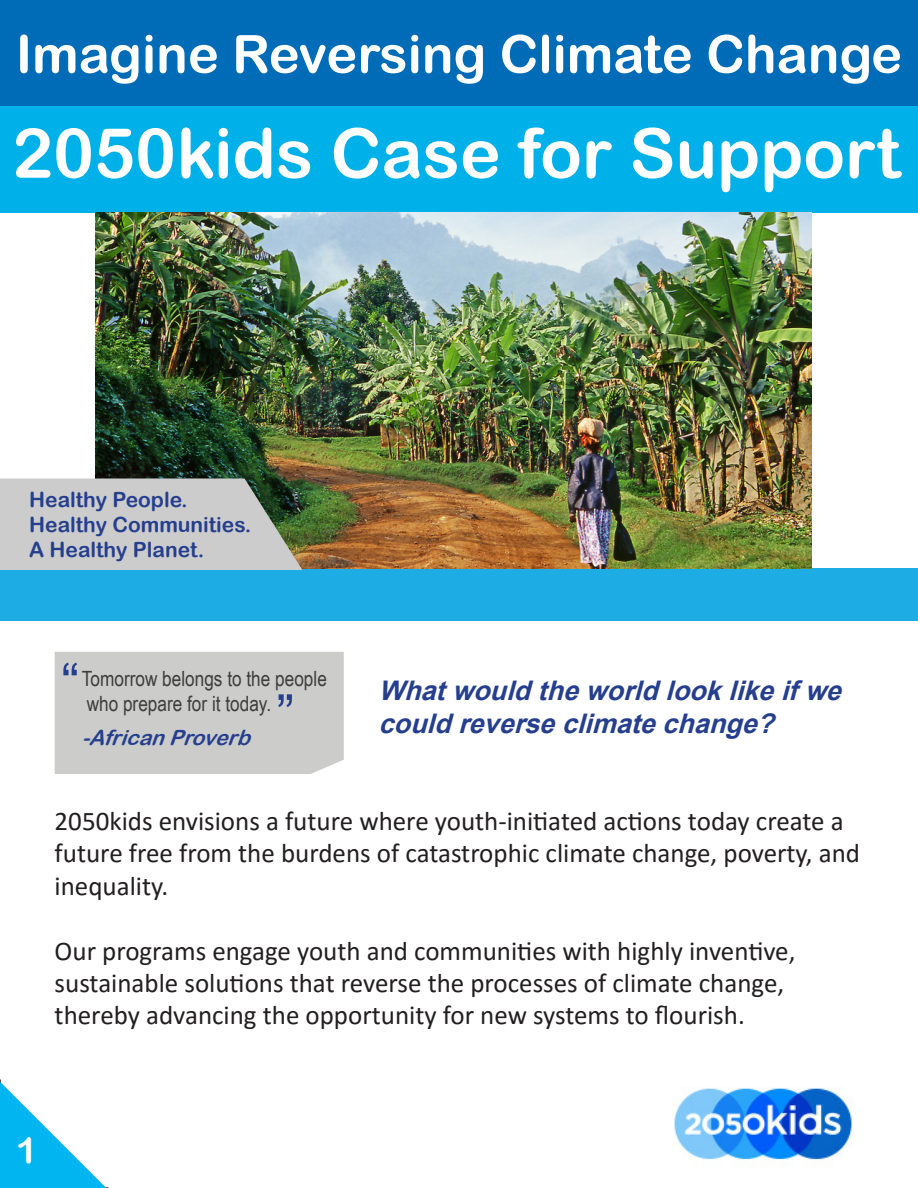
<style>
.page{position:relative;width:918px;height:1188px;background:#fff}
.page>*{position:absolute;margin:0;border:0;box-sizing:border-box;transform-origin:0 0}
.t1{font:69px "Arial Rounded MT Bold";color:#fff}
.t2{font:54.3px "Arial";color:#253f8e}
.t3{font:52.5px "Arial Rounded MT Bold";color:#fff}
.t4{font:36px "Arial Rounded MT Bold";color:#fff}
.t5{font:27px/32.4px "Calibri";color:#231f20}
.t6{font:italic 700 27px "Arial";color:#253f8e}
.t7{font:21px "Arial Rounded MT Bold";color:#253f8e}
.t8{font:21px "Arial Narrow";color:#3c3d3c}
.t9{font:italic 21px "Arial Rounded MT Bold";color:#253f8e}
</style>
<div class="page">
<div style="left:0;top:0;width:918px;height:106px;background:#006bb6"></div>
<div style="left:0;top:106px;width:918px;height:107px;background:#00b0e9"></div>
<div style="left:0;top:568px;width:918px;height:52px;background:#1dade4"></div>
<hr style="left:0;top:1079px;width:1px;height:109px;background:#231f20">
<hr style="left:1px;top:1187px;width:108px;height:1px;background:#3c3d3c">
<svg style="left:0;top:1082px;width:106px;height:106px"></svg>
<div style="left:55px;top:652px;width:289px;height:122px;background:#cccccb"></div>
<img style="left:674px;top:1086px;width:178px;height:74px">
<img style="left:95px;top:213px;width:717px;height:355px">
<svg style="left:0;top:478px;width:302px;height:92px;background:#bcbfbc"></svg>
<p class="t3" style="left:16px;top:23px;width:888px">Imagine Reversing Climate Change</p>
<p class="t1" style="left:12px;top:112px;width:890px">2050kids Case for Support</p>
<p class="t7" style="left:29px;top:487px;width:160px">Healthy People.</p>
<p class="t7" style="left:29px;top:512px;width:224px">Healthy Communities.</p>
<p class="t7" style="left:29px;top:538px;width:177px">A Healthy Planet.</p>
<p class="t2" style="left:61px;top:646px;width:20px">“</p>
<p class="t8" style="left:82px;top:663px;width:247px">Tomorrow belongs to the people</p>
<p class="t8" style="left:87px;top:688px;width:186px">who prepare for it today.</p>
<p class="t9" style="left:82px;top:725px;width:177px">-AfricanProverb</p>
<p class="t2" style="left:276px;top:677px;width:20px">”</p>
<p class="t6" style="left:379px;top:672px;width:474px">Whatwouldtheworldlooklikeifwe</p>
<p class="t6" style="left:379px;top:704px;width:407px">couldreverseclimatechange?</p>
<p class="t5" style="left:55px;top:804px;width:807px">2050kids envisions a future where youth-initiated actions today create a future free from the burdens of catastrophic climate change, poverty, and inequality.</p>
<p class="t5" style="left:55px;top:934px;width:742px">Our programs engage youth and communities with highly inventive,</p>
<p class="t5" style="left:55px;top:966px;width:731px">sustainable solutions that reverse the processes of climate change,</p>
<p class="t5" style="left:55px;top:998px;width:692px">thereby advancing the opportunity for new systems to flourish.</p>
<p class="t4" style="left:16px;top:1129px;width:23px">1</p>
</div>
